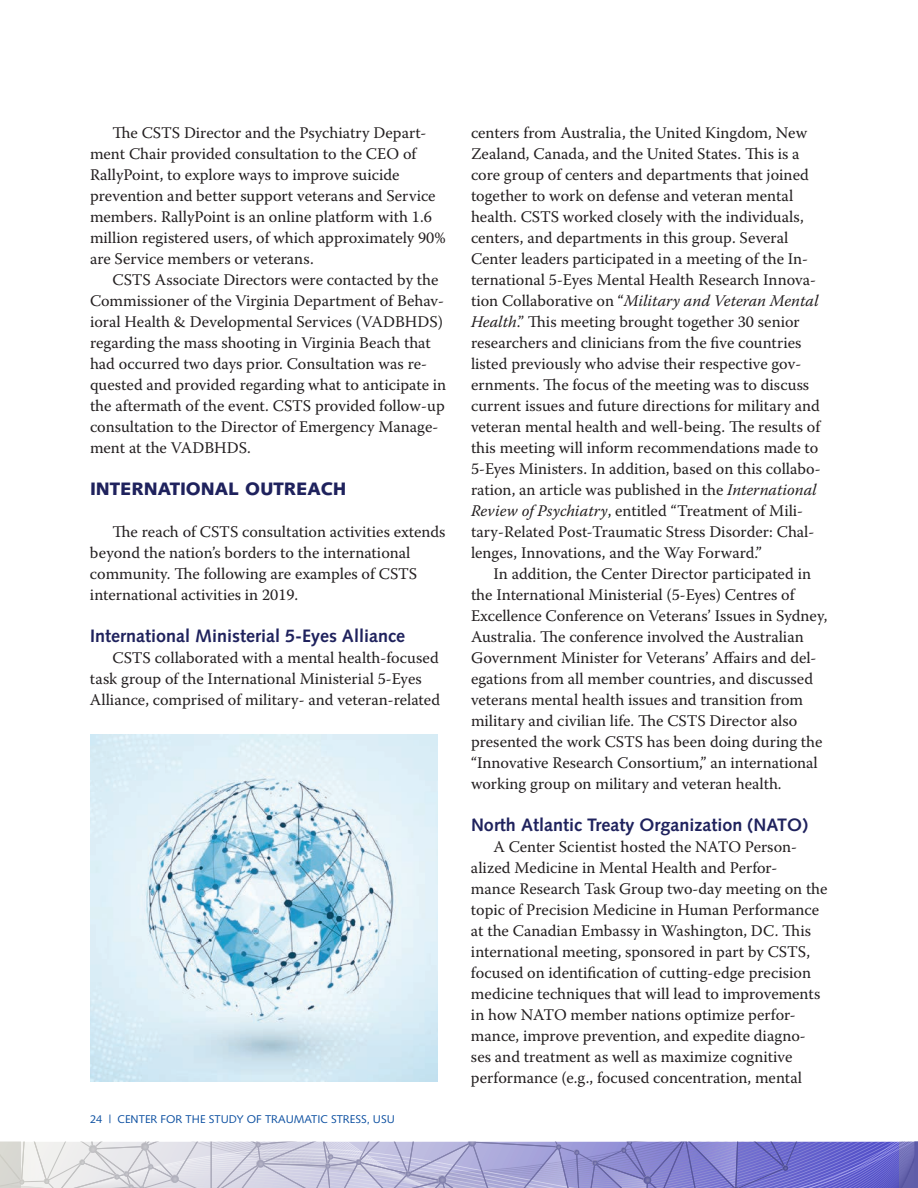
<style>
.page{position:relative;width:918px;height:1188px;background:#fff}
.page>*{position:absolute;margin:0;border:0;box-sizing:border-box;transform-origin:0 0}
.H3_Syntax_Bold_U_LC{font:700 18px "Syntax LT Std";color:#1f225d}
.h2_Syntax_Black{font:900 18px "Syntax LT Std";color:#1f225d}
.text_indent{font:16.2px/21px "Warnock Pro";color:#231f20}
.t1{font:11.25px "Syntax LT Std";color:#0d50a1}
.s1{font-style:italic}
</style>
<div class="page">
<svg style="left:0;top:1142px;width:918px;height:46px;background:#acabd7"></svg>
<img style="left:91px;top:735px;width:346px;height:347px">
<p class="text_indent" style="left:90px;top:122px;width:357px;text-indent:22px">The CSTS Director and the Psychiatry Depart&shy;ment Chair provided consultation to the CEO of RallyPoint, to explore ways to improve suicide prevention and better support veterans and Service members. RallyPoint is an online platform with 1.6 million registered users, of which approximately 90% are Service members or veterans.</p>
<p class="text_indent" style="left:90px;top:269px;width:358px;text-indent:23px">CSTS Associate Directors were contacted by the Commissioner of the Virginia Department of Behav&shy;ioral Health &amp; Developmental Services (VADBHDS) regarding the mass shooting in Virginia Beach that had occurred two days prior. Consultation was re&shy;quested and provided regarding what to anticipate in the aftermath of the event. CSTS provided follow-up consultation to the Director of Emergency Manage&shy;ment at the VADBHDS.</p>
<p class="h2_Syntax_Black" style="left:90px;top:478px;width:258px">INTERNATIONAL OUTREACH</p>
<p class="text_indent" style="left:90px;top:521px;width:357px;text-indent:23px">The reach of CSTS consultation activities extends beyond the nation’s borders to the international community. The following are examples of CSTS international activities in 2019.</p>
<p class="H3_Syntax_Bold_U_LC" style="left:90px;top:625px;width:317px">International Ministerial 5-Eyes Alliance</p>
<p class="text_indent" style="left:90px;top:647px;width:352px;text-indent:23px">CSTS collaborated with a mental health-focused task group of the International Ministerial 5-Eyes<br>Alliance, comprised of military- and veteran-related</p>
<p class="t1" style="left:90px;top:1112px;width:306px">24 | CENTER FOR THE STUDY OF TRAUMATIC STRESS, USU</p>
<p class="text_indent" style="left:471px;top:122px;width:351px">centers from Australia, the United Kingdom, New Zealand, Canada, and the United States. This is a core group of centers and departments that joined together to work on defense and veteran mental health. CSTS worked closely with the individuals, centers, and departments in this group. Several Center leaders participated in a meeting of the In&shy;ternational 5-Eyes Mental Health Research Innova&shy;tion Collaborative on “<span class="s1">Military and Veteran Mental Health</span>.” This meeting brought together 30 senior researchers and clinicians from the five countries listed previously who advise their respective gov&shy;ernments. The focus of the meeting was to discuss current issues and future directions for military and veteran mental health and well-being. The results of this meeting will inform recommendations made to 5-Eyes Ministers. In addition, based on this collabo&shy;ration, an article was published in the <span class="s1">International Review of Psychiatry</span>, entitled “Treatment of Mili&shy;tary-Related Post-Traumatic Stress Disorder: Chal&shy;lenges, Innovations, and the Way Forward.”</p>
<p class="text_indent" style="left:471px;top:563px;width:358px;text-indent:23px">In addition, the Center Director participated in the International Ministerial (5-Eyes) Centres of Excellence Conference on Veterans’ Issues in Sydney, Australia. The conference involved the Australian Government Minister for Veterans’ Affairs and del&shy;egations from all member countries, and discussed veterans mental health issues and transition from military and civilian life. The CSTS Director also presented the work CSTS has been doing during the “Innovative Research Consortium,” an international working group on military and veteran health.</p>
<p class="H3_Syntax_Bold_U_LC" style="left:471px;top:814px;width:339px">North Atlantic Treaty Organization (NATO)</p>
<p class="text_indent" style="left:471px;top:836px;width:358px;text-indent:23px">A Center Scientist hosted the NATO Person&shy;alized Medicine in Mental Health and Perfor-<br>mance Research Task Group two-day meeting on the topic of Precision Medicine in Human Performance at the Canadian Embassy in Washington, DC. This international meeting, sponsored in part by CSTS, focused on identification of cutting-edge precision medicine techniques that will lead to improvements in how NATO member nations optimize perfor&shy;mance, improve prevention, and expedite diagno&shy;ses and treatment as well as maximize cognitive performance (e.g., focused concentration, mental</p>
</div>
